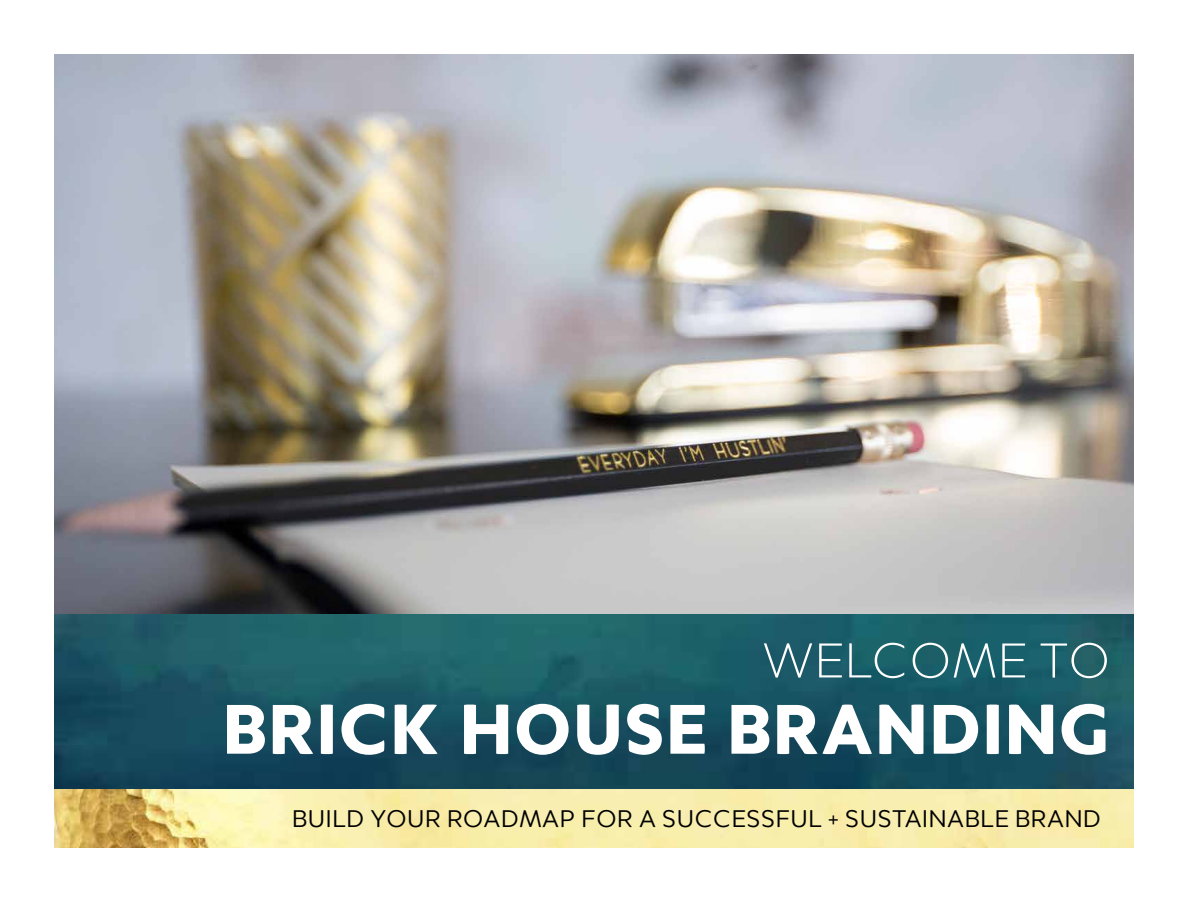
<style>
.page{position:relative;width:1188px;height:918px;background:#fff}
.page>*{position:absolute;margin:0;border:0;box-sizing:border-box;transform-origin:0 0}
.t1{font:900 75px "Merel";color:#fff}
.t2{font:300 52.2px "Merel";color:#fff}
.t3{font:25.8px "Merel";color:#000}
</style>
<div class="page">
<img style="left:54px;top:54px;width:1080px;height:560px">
<img style="left:54px;top:614px;width:1080px;height:234px">
<h2 class="t2" style="left:762px;top:624px;width:350px">WELCOME TO</h2>
<h1 class="t1" style="left:222px;top:666px;width:890px">BRICK HOUSE BRANDING</h1>
<p class="t3" style="left:292px;top:799px;width:811px">BUILD YOUR ROADMAP FOR A SUCCESSFUL + SUSTAINABLE BRAND</p>
</div>
